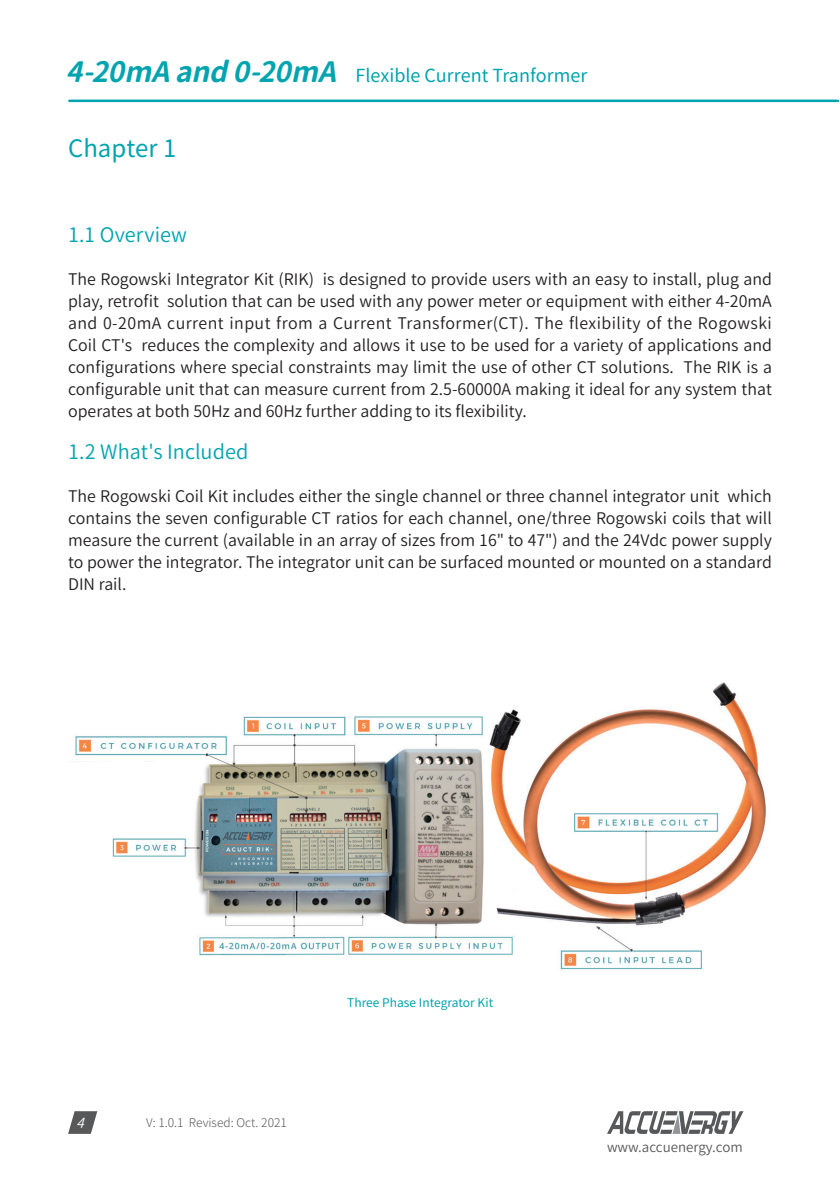
<style>
.page{position:relative;width:840px;height:1191px;background:#fff}
.page>*{position:absolute;margin:0;border:0;box-sizing:border-box;transform-origin:0 0}
.t1{font:24px "Gen Jyuu Gothic L";color:#00a4af}
.t2{font:20px "Gen Jyuu Gothic L";letter-spacing:.005em;color:#00a4af}
.t3{font:18px "Gen Jyuu Gothic L";color:#00a4af}
.t4{font:16px/22px "Gen Jyuu Gothic L";color:#231f20;text-align:justify}
.t5{font:italic 14px "Gen Jyuu Gothic L";color:#fff}
.t6{font:13.4px "Gen Jyuu Gothic L";color:#57585a}
.t7{font:300 12px "Gen Jyuu Gothic L";color:#57585a}
.t8{font:12px "Gen Jyuu Gothic L";color:#00a4af}
.s1{font-weight:700;font-style:italic;font-size:28px}
</style>
<div class="page">
<svg style="left:68px;top:1111px;width:29px;height:22px"></svg>
<hr style="left:69px;top:100px;width:768px;height:2px;background:#00a4af">
<svg style="left:607px;top:1111px;width:136px;height:22px"></svg>
<img style="left:75px;top:682px;width:691px;height:288px">
<p class="t3" style="left:66px;top:62px;width:522px"><span class="s1">4-20mA and 0-20mA</span> Flexible Current Tranformer</p>
<h1 class="t1" style="left:68px;top:131px;width:110px">Chapter 1</h1>
<p class="t2" style="left:68px;top:220px;width:120px">1.1 Overview</p>
<p class="t4" style="left:68px;top:267px;width:705px">The Rogowski Integrator Kit (RIK) is designed to provide users with an easy to install, plug and play, retrofit solution that can be used with any power meter or equipment with either 4-20mA and 0-20mA current input from a Current Transformer(CT). The flexibility of the Rogowski Coil CT's reduces the complexity and allows it use to be used for a variety of applications and configurations where special constraints may limit the use of other CT solutions. The RIK is a configurable unit that can measure current from 2.5-60000A making it ideal for any system that operates at both 50Hz and 60Hz further adding to its flexibility.</p>
<p class="t2" style="left:68px;top:437px;width:182px">1.2 What's Included</p>
<p class="t4" style="left:68px;top:485px;width:705px">The Rogowski Coil Kit includes either the single channel or three channel integrator unit which contains the seven configurable CT ratios for each channel, one/three Rogowski coils that will measure the current (available in an array of sizes from 16" to 47") and the 24Vdc power supply to power the integrator. The integrator unit can be surfaced mounted or mounted on a standard DIN rail.</p>
<p class="t5" style="left:76px;top:1112px;width:15px">4</p>
<p class="t7" style="left:146px;top:1113px;width:142px">V: 1.0.1 Revised: Oct. 2021</p>
<p class="t8" style="left:347px;top:994px;width:147px">Three Phase Integrator Kit</p>
<p class="t6" style="left:606px;top:1137px;width:137px">www.accuenergy.com</p>
</div>
